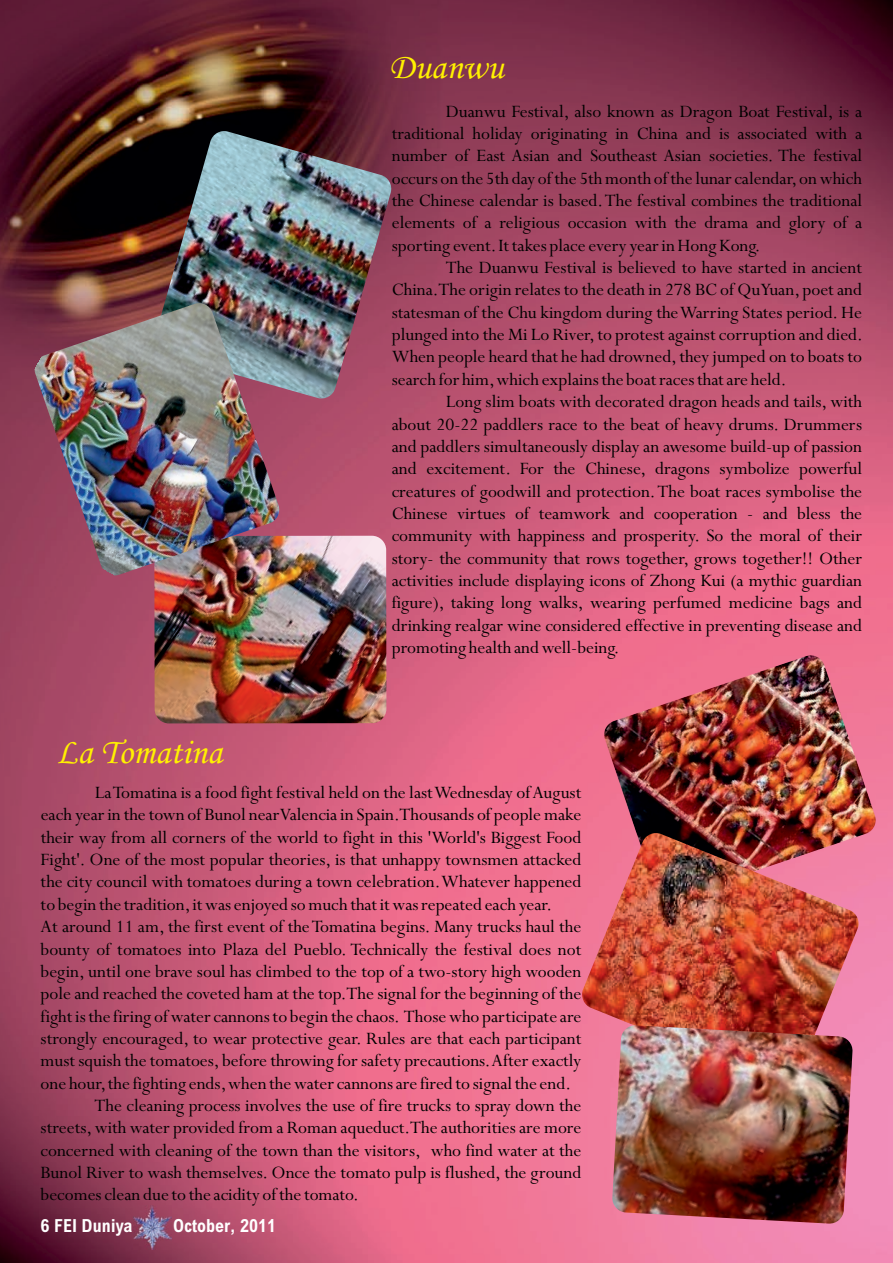
<style>
.page{position:relative;width:893px;height:1263px;background:#fff}
.page>*{position:absolute;margin:0;border:0;box-sizing:border-box;transform-origin:0 0}
.t1{font:36px "Monotype Corsiva";color:#fff101}
.t2{font:19.5px "Perpetua";color:#000}
.t3{font:700 condensed 18px "Arial";color:#fff}
</style>
<div class="page">
<img style="left:0;top:0;width:893px;height:1263px">
<img style="left:154px;top:536px;width:232px;height:187px;border-radius:14px">
<img style="left:153px;top:129px;width:240px;height:271px">
<img style="left:33px;top:301px;width:248px;height:276px">
<img style="left:602px;top:653px;width:276px;height:248px">
<img style="left:580px;top:831px;width:280px;height:256px">
<img style="left:612px;top:1025px;width:241px;height:199px">
<img style="left:134px;top:1205px;width:38px;height:44px">
<p class="t1" style="left:389px;top:54px;width:116px">Duanwu</p>
<p class="t1" style="left:57px;top:738px;width:167px">La Tomatina</p>
<p class="t2" style="left:446px;top:104px;width:418px">Duanwu Festival, also known as Dragon Boat Festival, is a</p>
<p class="t2" style="left:392px;top:127px;width:472px">traditional holiday originating in China and is associated with a</p>
<p class="t2" style="left:392px;top:149px;width:472px">number of East Asian and Southeast Asian societies. The festival</p>
<p class="t2" style="left:392px;top:171px;width:472px">occurs on the 5th day of the 5th month of the lunar calendar, on which</p>
<p class="t2" style="left:392px;top:194px;width:472px">the Chinese calendar is based. The festival combines the traditional</p>
<p class="t2" style="left:392px;top:216px;width:472px">elements of a religious occasion with the drama and glory of a</p>
<p class="t2" style="left:392px;top:238px;width:370px">sporting event. It takes place every year in Hong Kong.</p>
<p class="t2" style="left:446px;top:261px;width:418px">The Duanwu Festival is believed to have started in ancient</p>
<p class="t2" style="left:392px;top:283px;width:472px">China. The origin relates to the death in 278 BC of QuYuan, poet and</p>
<p class="t2" style="left:392px;top:306px;width:472px">statesman of the Chu kingdom during the Warring States period. He</p>
<p class="t2" style="left:392px;top:328px;width:473px">plunged into the Mi Lo River, to protest against corruption and died.</p>
<p class="t2" style="left:392px;top:350px;width:472px">When people heard that he had drowned, they jumped on to boats to</p>
<p class="t2" style="left:392px;top:373px;width:396px">search for him, which explains the boat races that are held.</p>
<p class="t2" style="left:446px;top:395px;width:418px">Long slim boats with decorated dragon heads and tails, with</p>
<p class="t2" style="left:392px;top:417px;width:472px">about 20-22 paddlers race to the beat of heavy drums. Drummers</p>
<p class="t2" style="left:392px;top:440px;width:472px">and paddlers simultaneously display an awesome build-up of passion</p>
<p class="t2" style="left:392px;top:462px;width:472px">and excitement. For the Chinese, dragons symbolize powerful</p>
<p class="t2" style="left:392px;top:484px;width:472px">creatures of goodwill and protection. The boat races symbolise the</p>
<p class="t2" style="left:392px;top:507px;width:472px">Chinese virtues of teamwork and cooperation - and bless the</p>
<p class="t2" style="left:392px;top:529px;width:472px">community with happiness and prosperity. So the moral of their</p>
<p class="t2" style="left:392px;top:551px;width:472px">story- the community that rows together, grows together!! Other</p>
<p class="t2" style="left:392px;top:574px;width:472px">activities include displaying icons of Zhong Kui (a mythic guardian</p>
<p class="t2" style="left:392px;top:596px;width:472px">figure), taking long walks, wearing perfumed medicine bags and</p>
<p class="t2" style="left:392px;top:618px;width:472px">drinking realgar wine considered effective in preventing disease and</p>
<p class="t2" style="left:392px;top:641px;width:229px">promoting health and well-being.</p>
<p class="t2" style="left:95px;top:786px;width:488px">La Tomatina is a food fight festival held on the last Wednesday of August</p>
<p class="t2" style="left:41px;top:808px;width:542px">each year in the town of Bunol near Valencia in Spain. Thousands of people make</p>
<p class="t2" style="left:41px;top:830px;width:542px">their way from all corners of the world to fight in this 'World's Biggest Food</p>
<p class="t2" style="left:41px;top:853px;width:542px">Fight'. One of the most popular theories, is that unhappy townsmen attacked</p>
<p class="t2" style="left:41px;top:875px;width:542px">the city council with tomatoes during a town celebration. Whatever happened</p>
<p class="t2" style="left:41px;top:897px;width:513px">to begin the tradition, it was enjoyed so much that it was repeated each year.</p>
<p class="t2" style="left:41px;top:920px;width:542px">At around 11 am, the first event of the Tomatina begins. Many trucks haul the</p>
<p class="t2" style="left:41px;top:942px;width:542px">bounty of tomatoes into Plaza del Pueblo. Technically the festival does not</p>
<p class="t2" style="left:41px;top:965px;width:542px">begin, until one brave soul has climbed to the top of a two-story high wooden</p>
<p class="t2" style="left:41px;top:987px;width:542px">pole and reached the coveted ham at the top. The signal for the beginning of the</p>
<p class="t2" style="left:41px;top:1009px;width:542px">fight is the firing of water cannons to begin the chaos. Those who participate are</p>
<p class="t2" style="left:41px;top:1032px;width:542px">strongly encouraged, to wear protective gear. Rules are that each participant</p>
<p class="t2" style="left:41px;top:1054px;width:542px">must squish the tomatoes, before throwing for safety precautions. After exactly</p>
<p class="t2" style="left:41px;top:1076px;width:532px">one hour, the fighting ends, when the water cannons are fired to signal the end.</p>
<p class="t2" style="left:95px;top:1099px;width:488px">The cleaning process involves the use of fire trucks to spray down the</p>
<p class="t2" style="left:41px;top:1121px;width:542px">streets, with water provided from a Roman aqueduct. The authorities are more</p>
<p class="t2" style="left:41px;top:1143px;width:542px">concerned with cleaning of the town than the visitors, who find water at the</p>
<p class="t2" style="left:41px;top:1166px;width:542px">Bunol River to wash themselves. Once the tomato pulp is flushed, the ground</p>
<p class="t2" style="left:41px;top:1188px;width:320px">becomes clean due to the acidity of the tomato.</p>
<p class="t3" style="left:41px;top:1219px;width:93px">6 FEI Duniya</p>
<p class="t3" style="left:173px;top:1219px;width:105px">October, 2011</p>
</div>
